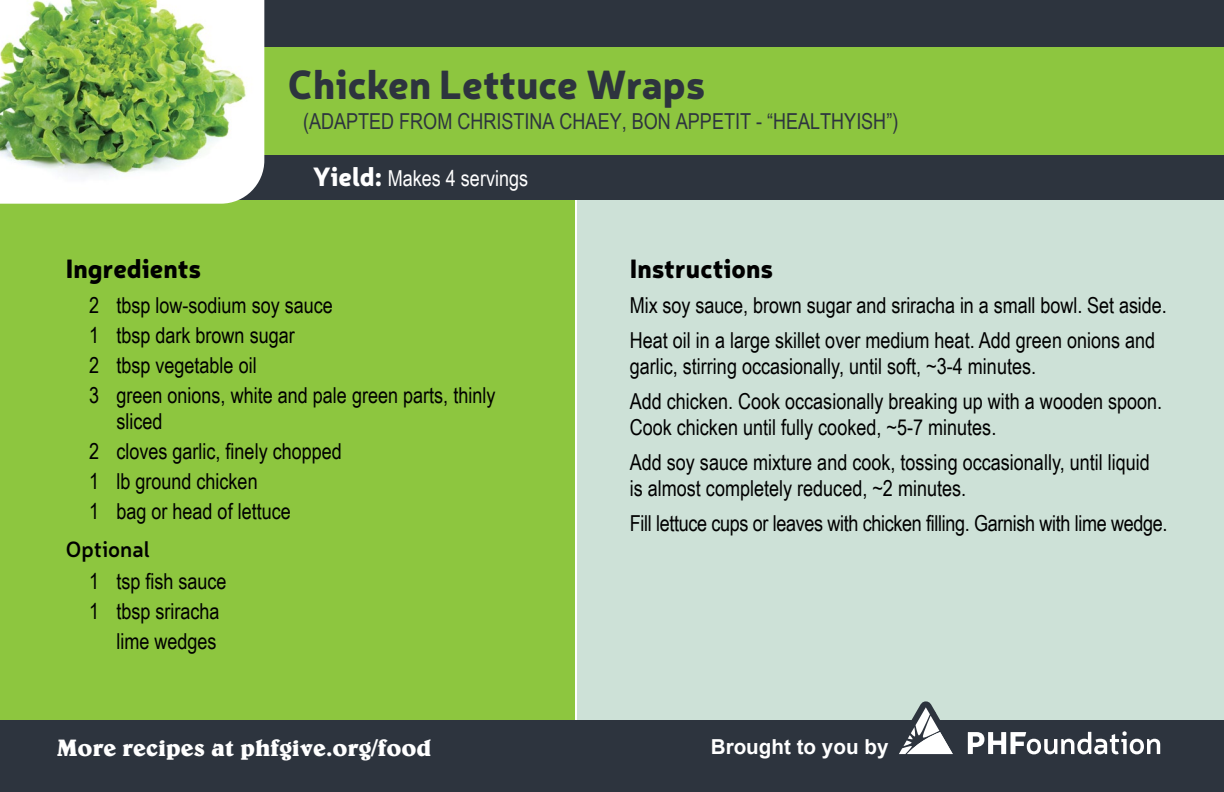
<style>
.page{position:relative;width:1224px;height:792px;background:#cde1d7}
.page>*{position:absolute;margin:0;border:0;box-sizing:border-box;transform-origin:0 0}
.t1{font:900 40px "Neris";color:#2d343e}
.t2{font:900 26px "Neris";color:#000}
.t3{font:700 24px "Belwe";color:#fff}
.t4{font:22px/30px "Arial Narrow";color:#000}
.t5{font:22px "Arial Narrow";color:#2d343e}
.t6{font:22px "Arial Narrow";color:#fff}
.t7{font:600 22px "Neris";color:#000}
.t8{font:700 20.6px "Arial";color:#fff}
.s1{font-family:"Neris";font-weight:900;font-size:26px}
</style>
<div class="page">
<div style="left:0;top:200px;width:577px;height:520px;background:#8dc63f"></div>
<div style="left:0;top:0;width:1224px;height:200px;background:#2d343e"></div>
<div style="left:0;top:47px;width:1224px;height:108px;background:#8dc63f"></div>
<div style="left:0;top:720px;width:1224px;height:72px;background:#2d343e"></div>
<svg style="left:899px;top:701px;width:262px;height:54px"></svg>
<img style="left:0;top:0;width:266px;height:206px">
<h1 class="t1" style="left:288px;top:55px;width:419px">Chicken Lettuce Wraps</h1>
<p class="t5" style="left:303px;top:109px;width:597px">(ADAPTED FROM CHRISTINA CHAEY, BON APPETIT - “HEALTHYISH”)</p>
<p class="t6" style="left:313px;top:165px;width:217px"><span class="s1">Yield:</span> Makes 4 servings</p>
<p class="t2" style="left:66px;top:249px;width:137px">Ingredients</p>
<p class="t4" style="left:89px;top:290px;width:408px">2 tbsp low-sodium soy sauce<br>1 tbsp dark brown sugar<br>2 tbsp vegetable oil<br>3 green onions, white and pale green parts, thinly</p>
<p class="t4" style="left:89px;top:406px;width:254px;text-indent:27px">sliced<br>2 cloves garlic, finely chopped<br>1 lb ground chicken<br>1 bag or head of lettuce</p>
<p class="t7" style="left:66px;top:534px;width:86px">Optional</p>
<p class="t4" style="left:89px;top:566px;width:139px">1 tsp fish sauce</p>
<p class="t4" style="left:89px;top:596px;width:132px">1 tbsp sriracha</p>
<p class="t4" style="left:116px;top:626px;width:102px">lime wedges</p>
<p class="t2" style="left:630px;top:249px;width:145px">Instructions</p>
<p class="t4" style="left:630px;top:287px;width:539px;line-height:35px">Mix soy sauce, brown sugar and sriracha in a small bowl. Set aside.<br>Heat oil in a large skillet over medium heat. Add green onions and</p>
<p class="t4" style="left:630px;top:348px;width:534px;line-height:35px">garlic, stirring occasionally, until soft, ~3-4 minutes.<br>Add chicken. Cook occasionally breaking up with a wooden spoon.</p>
<p class="t4" style="left:630px;top:409px;width:522px;line-height:35px">Cook chicken until fully cooked, ~5-7 minutes.<br>Add soy sauce mixture and cook, tossing occasionally, until liquid</p>
<p class="t4" style="left:630px;top:470px;width:539px;line-height:35px">is almost completely reduced, ~2 minutes.<br>Fill lettuce cups or leaves with chicken filling. Garnish with lime wedge.</p>
<p class="t3" style="left:57px;top:733px;width:376px">More recipes at phfgive.org/food</p>
<p class="t8" style="left:711px;top:733px;width:179px">Brought to you by</p>
</div>
